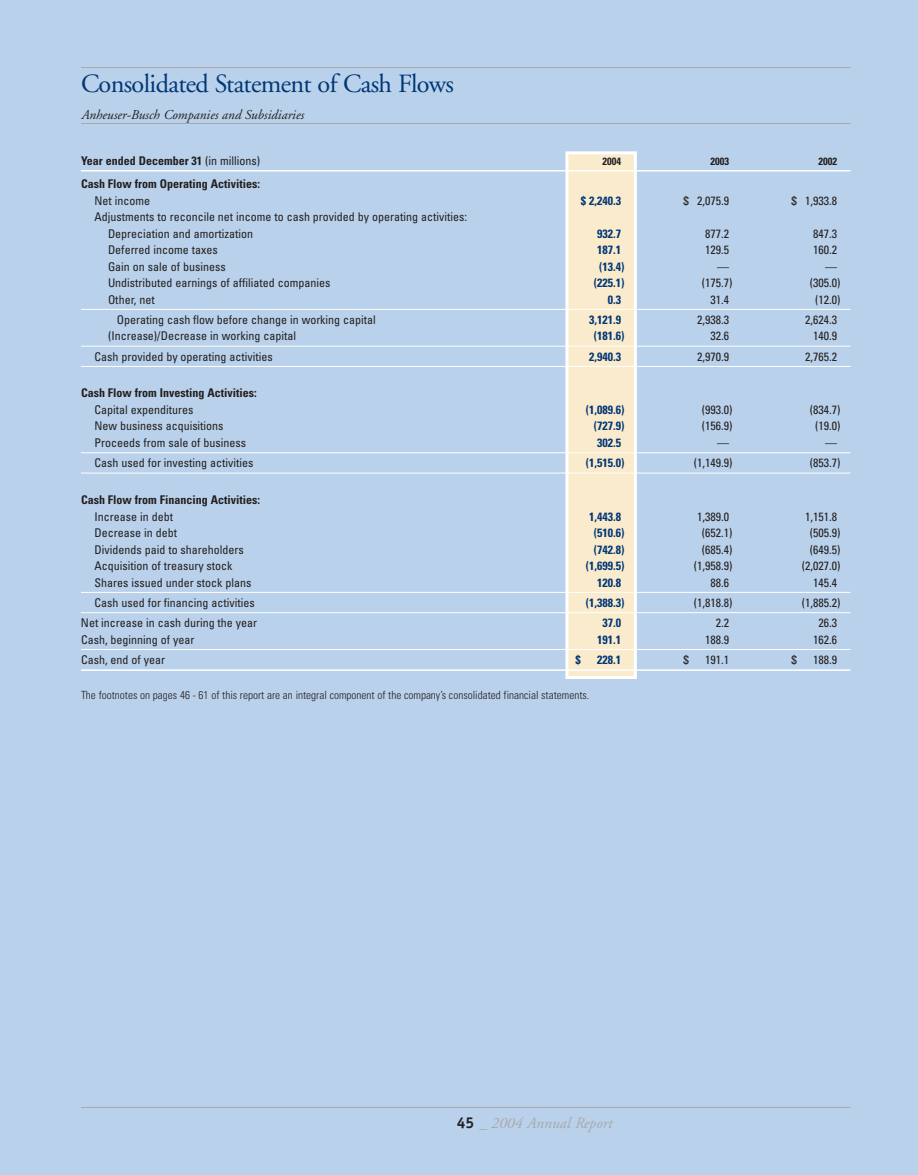
<style>
.page{position:relative;width:918px;height:1175px;background:#fff}
.page>*{position:absolute;margin:0;border:0;box-sizing:border-box;transform-origin:0 0}
.t1{font:26.25px "Adobe Garamond";letter-spacing:-.025em;color:#013775}
.t2{font:italic 15.75px "Adobe Garamond";color:#a8a9ad}
.t3{font:italic 13.5px "Adobe Garamond";color:#231f20}
.t4{font:condensed 12px/16.5px "Univers";color:#231f20}
.t5{font:700 condensed 12px "Univers";color:#013775}
.t6{font:700 condensed 12px "Univers";color:#231f20}
.t7{font:300 condensed 11.25px "Univers";color:#231f20}
.t8{font:700 condensed 10.5px "Univers";color:#231f20}
.s1{font-weight:400}
.s2{font-family:"Officina Serif";font-weight:700;font-style:normal;color:#231f20}
</style>
<div class="page">
<div style="left:0;top:0;width:918px;height:1174px;background:#b9d1ea"></div>
<hr style="left:81px;top:1107px;width:769px;height:1px;background:#a8a9ad">
<hr style="left:81px;top:67px;width:769px;height:1px;background:#a8a9ad">
<div style="left:567px;top:153px;width:68px;height:524px;background:#faebcd"></div>
<div style="left:565px;top:151px;width:72px;height:528px;border:3px solid #fff"></div>
<hr style="left:81px;top:170px;width:769px;height:1px;background:#fff">
<hr style="left:81px;top:309px;width:769px;height:1px;background:#fff">
<hr style="left:81px;top:346px;width:769px;height:1px;background:#fff">
<hr style="left:81px;top:366px;width:769px;height:1px;background:#fff">
<hr style="left:81px;top:452px;width:769px;height:1px;background:#fff">
<hr style="left:81px;top:472px;width:769px;height:1px;background:#fff">
<hr style="left:81px;top:592px;width:769px;height:1px;background:#fff">
<hr style="left:81px;top:612px;width:769px;height:1px;background:#fff">
<hr style="left:81px;top:649px;width:769px;height:1px;background:#fff">
<hr style="left:81px;top:669px;width:769px;height:2px;background:#fff">
<hr style="left:81px;top:123px;width:769px;height:1px;background:#a8a9ad">
<h1 class="t1" style="left:81px;top:74px;width:374px">Consolidated Statement of Cash Flows</h1>
<p class="t3" style="left:81px;top:110px;width:224px">Anheuser-Busch Companies and Subsidiaries</p>
<p class="t6" style="left:81px;top:157px;width:181px">Year ended December 31 <span class="s1">(in millions)</span></p>
<p class="t8" style="left:602px;top:158px;width:20px">2004</p>
<p class="t8" style="left:710px;top:158px;width:20px">2003</p>
<p class="t8" style="left:818px;top:158px;width:20px">2002</p>
<p class="t6" style="left:81px;top:179px;width:181px">Cash Flow from Operating Activities:</p>
<p class="t4" style="left:94px;top:193px;width:57px">Net income</p>
<p class="t5" style="left:581px;top:196px;width:42px">$ 2,240.3</p>
<p class="t4" style="left:684px;top:193px;width:47px">$ 2,075.9</p>
<p class="t4" style="left:792px;top:193px;width:47px">$ 1,933.8</p>
<p class="t4" style="left:108px;top:209px;width:361px;text-indent:-14px">Adjustments to reconcile net income to cash provided by operating activities:<br>Depreciation and amortization</p>
<p class="t5" style="left:597px;top:229px;width:25px">932.7</p>
<p class="t4" style="left:705px;top:226px;width:25px">877.2</p>
<p class="t4" style="left:813px;top:226px;width:25px">847.3</p>
<p class="t4" style="left:108px;top:242px;width:111px">Deferred income taxes</p>
<p class="t5" style="left:597px;top:245px;width:25px">187.1</p>
<p class="t4" style="left:705px;top:242px;width:25px">129.5</p>
<p class="t4" style="left:813px;top:242px;width:25px">160.2</p>
<p class="t4" style="left:108px;top:259px;width:119px">Gain on sale of business</p>
<p class="t5" style="left:599px;top:262px;width:27px">(13.4)</p>
<p class="t4" style="left:717px;top:259px;width:13px">—</p>
<p class="t4" style="left:825px;top:259px;width:13px">—</p>
<p class="t4" style="left:108px;top:275px;width:224px">Undistributed earnings of affiliated companies</p>
<p class="t5" style="left:594px;top:278px;width:32px">(225.1)</p>
<p class="t4" style="left:702px;top:275px;width:32px">(175.7)</p>
<p class="t4" style="left:810px;top:275px;width:32px">(305.0)</p>
<p class="t4" style="left:108px;top:292px;width:48px">Other, net</p>
<p class="t5" style="left:608px;top:295px;width:15px">0.3</p>
<p class="t4" style="left:710px;top:292px;width:20px">31.4</p>
<p class="t4" style="left:815px;top:292px;width:27px">(12.0)</p>
<p class="t4" style="left:117px;top:312px;width:261px">Operating cash flow before change in working capital</p>
<p class="t5" style="left:589px;top:315px;width:33px">3,121.9</p>
<p class="t4" style="left:697px;top:312px;width:33px">2,938.3</p>
<p class="t4" style="left:805px;top:312px;width:33px">2,624.3</p>
<p class="t4" style="left:108px;top:329px;width:190px">(Increase)/Decrease in working capital</p>
<p class="t5" style="left:594px;top:332px;width:32px">(181.6)</p>
<p class="t4" style="left:710px;top:329px;width:20px">32.6</p>
<p class="t4" style="left:813px;top:329px;width:25px">140.9</p>
<p class="t4" style="left:94px;top:349px;width:180px">Cash provided by operating activities</p>
<p class="t5" style="left:589px;top:352px;width:33px">2,940.3</p>
<p class="t4" style="left:697px;top:349px;width:33px">2,970.9</p>
<p class="t4" style="left:805px;top:349px;width:33px">2,765.2</p>
<p class="t6" style="left:81px;top:389px;width:177px">Cash Flow from Investing Activities:</p>
<p class="t4" style="left:94px;top:402px;width:100px">Capital expenditures</p>
<p class="t5" style="left:586px;top:405px;width:40px">(1,089.6)</p>
<p class="t4" style="left:702px;top:402px;width:32px">(993.0)</p>
<p class="t4" style="left:810px;top:402px;width:32px">(834.7)</p>
<p class="t4" style="left:94px;top:419px;width:131px">New business acquisitions</p>
<p class="t5" style="left:594px;top:422px;width:32px">(727.9)</p>
<p class="t4" style="left:702px;top:419px;width:32px">(156.9)</p>
<p class="t4" style="left:815px;top:419px;width:27px">(19.0)</p>
<p class="t4" style="left:94px;top:435px;width:153px">Proceeds from sale of business</p>
<p class="t5" style="left:597px;top:438px;width:25px">302.5</p>
<p class="t4" style="left:717px;top:435px;width:13px">—</p>
<p class="t4" style="left:825px;top:435px;width:13px">—</p>
<p class="t4" style="left:94px;top:456px;width:161px">Cash used for investing activities</p>
<p class="t5" style="left:586px;top:458px;width:40px">(1,515.0)</p>
<p class="t4" style="left:694px;top:456px;width:40px">(1,149.9)</p>
<p class="t4" style="left:810px;top:456px;width:32px">(853.7)</p>
<p class="t6" style="left:81px;top:495px;width:181px">Cash Flow from Financing Activities:</p>
<p class="t4" style="left:94px;top:509px;width:80px">Increase in debt</p>
<p class="t5" style="left:589px;top:512px;width:33px">1,443.8</p>
<p class="t4" style="left:697px;top:509px;width:33px">1,389.0</p>
<p class="t4" style="left:805px;top:509px;width:33px">1,151.8</p>
<p class="t4" style="left:95px;top:525px;width:84px">Decrease in debt</p>
<p class="t5" style="left:594px;top:528px;width:32px">(510.6)</p>
<p class="t4" style="left:702px;top:525px;width:32px">(652.1)</p>
<p class="t4" style="left:810px;top:525px;width:32px">(505.9)</p>
<p class="t4" style="left:94px;top:542px;width:151px">Dividends paid to shareholders</p>
<p class="t5" style="left:594px;top:545px;width:32px">(742.8)</p>
<p class="t4" style="left:702px;top:542px;width:32px">(685.4)</p>
<p class="t4" style="left:810px;top:542px;width:32px">(649.5)</p>
<p class="t4" style="left:94px;top:558px;width:140px">Acquisition of treasury stock</p>
<p class="t5" style="left:586px;top:561px;width:40px">(1,699.5)</p>
<p class="t4" style="left:694px;top:558px;width:40px">(1,958.9)</p>
<p class="t4" style="left:802px;top:558px;width:40px">(2,027.0)</p>
<p class="t4" style="left:94px;top:575px;width:159px">Shares issued under stock plans</p>
<p class="t5" style="left:597px;top:578px;width:25px">120.8</p>
<p class="t4" style="left:710px;top:575px;width:20px">88.6</p>
<p class="t4" style="left:813px;top:575px;width:25px">145.4</p>
<p class="t4" style="left:94px;top:595px;width:162px">Cash used for financing activities</p>
<p class="t5" style="left:586px;top:598px;width:40px">(1,388.3)</p>
<p class="t4" style="left:694px;top:595px;width:40px">(1,818.8)</p>
<p class="t4" style="left:802px;top:595px;width:40px">(1,885.2)</p>
<p class="t4" style="left:81px;top:615px;width:178px">Net increase in cash during the year</p>
<p class="t5" style="left:602px;top:618px;width:20px">37.0</p>
<p class="t4" style="left:716px;top:615px;width:15px">2.2</p>
<p class="t4" style="left:818px;top:615px;width:20px">26.3</p>
<p class="t4" style="left:81px;top:632px;width:115px">Cash, beginning of year</p>
<p class="t5" style="left:597px;top:635px;width:25px">191.1</p>
<p class="t4" style="left:705px;top:632px;width:25px">188.9</p>
<p class="t4" style="left:813px;top:632px;width:25px">162.6</p>
<p class="t4" style="left:81px;top:652px;width:86px">Cash, end of year</p>
<p class="t5" style="left:576px;top:655px;width:7px">$</p>
<p class="t5" style="left:597px;top:655px;width:25px">228.1</p>
<p class="t4" style="left:684px;top:652px;width:7px">$</p>
<p class="t4" style="left:705px;top:652px;width:25px">191.1</p>
<p class="t4" style="left:792px;top:652px;width:7px">$</p>
<p class="t4" style="left:813px;top:652px;width:25px">188.9</p>
<p class="t7" style="left:81px;top:691px;width:510px">The footnotes on pages 46 - 61 of this report are an integral component of the company’s consolidated financial statements.</p>
<h2 class="t2" style="left:457px;top:1117px;width:157px"><span class="s2">45</span> _ 2004 Annual Report</h2>
</div>
